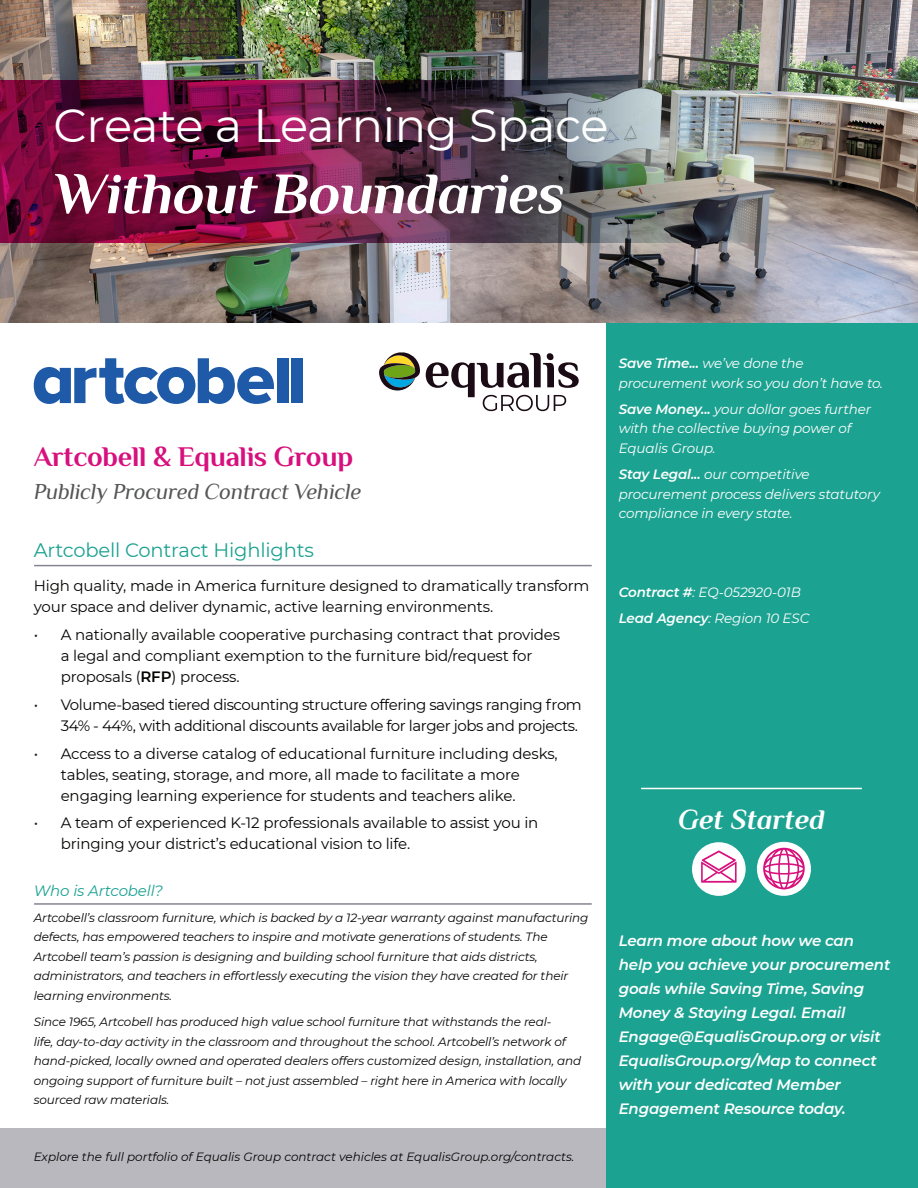
<style>
.page{position:relative;width:918px;height:1188px;background:#fff}
.page>*{position:absolute;margin:0;border:0;box-sizing:border-box;transform-origin:0 0}
.H1_Philosopher_Bold{font:italic 700 58.5px "Philosopher";letter-spacing:-.01em;color:#fff}
.t1{font:46.5px "Montserrat";letter-spacing:-.01em;color:#fff}
._13_16_H3{font:700 28.5px "Philosopher";letter-spacing:-.01em;color:#d7107d}
.Footer_text_Montserr{font:italic 700 28.5px "Philosopher";color:#fff}
._13_16_H3-2{font:italic 22.5px "Philosopher";letter-spacing:-.01em;color:#555656}
._13_16_H3-3{font:19.5px "Montserrat";letter-spacing:-.01em;color:#1ca291}
._10_14_Body_Copy_Bla{font:15px/21px "Montserrat";letter-spacing:-.01em;color:#040503}
.Get_Started_-_body{font:italic 600 15px/24px "Montserrat";letter-spacing:-.01em;color:#fff}
._10_14_Body_Copy_Bla-2{font:15px/21px "Montserrat";letter-spacing:-.03em;color:#040503;text-align:right}
.H5__Who_is{font:italic 15px "Montserrat";letter-spacing:-.01em;color:#1ca291}
.Contract____lead_age{font:italic 13.5px/19.5px "Montserrat";letter-spacing:-.01em;color:#fff}
.H6__Who_is___Body_Co{font:italic 12px/19.5px "Montserrat";letter-spacing:-.01em;color:#040503}
.Footer_text_Montserr-2{font:italic 12px "Montserrat";color:#040503}
.s1{color:#231f20}
.s2{font-weight:600}
</style>
<div class="page">
<div style="left:0;top:1128px;width:605px;height:60px;background:#bab8bf"></div>
<div style="left:606px;top:322px;width:312px;height:866px;background:#1ca291"></div>
<svg style="left:379px;top:352px;width:41px;height:39px"></svg>
<svg style="left:426px;top:353px;width:153px;height:58px"></svg>
<hr style="left:34px;top:565px;width:558px;height:1px;background:#848591">
<hr style="left:34px;top:903px;width:558px;height:2px;background:#848591">
<hr style="left:641px;top:788px;width:221px;height:1px;background:#fff">
<div style="left:692px;top:842px;width:54px;height:54px;background:#fff;border-radius:50%"></div>
<svg style="left:701px;top:850px;width:36px;height:33px"></svg>
<div style="left:757px;top:842px;width:54px;height:54px;background:#fff;border-radius:50%"></div>
<svg style="left:763px;top:848px;width:42px;height:42px"></svg>
<img style="left:0;top:0;width:918px;height:322px">
<img style="left:0;top:80px;width:854px;height:163px">
<svg style="left:34px;top:358px;width:240px;height:46px"></svg>
<div style="left:277px;top:358px;width:11px;height:45px;background:#1f5aa9"></div>
<div style="left:292px;top:358px;width:11px;height:45px;background:#1f5aa9"></div>
<p class="t1" style="left:54px;top:93px;width:557px">Create a Learning Space</p>
<p class="H1_Philosopher_Bold" style="left:54px;top:154px;width:513px">Without Boundaries</p>
<p class="_13_16_H3" style="left:34px;top:437px;width:321px">Artcobell &amp; Equalis Group</p>
<p class="_13_16_H3-2" style="left:34px;top:477px;width:329px">Publicly Procured Contract Vehicle</p>
<p class="_13_16_H3-3" style="left:34px;top:537px;width:282px">Artcobell Contract Highlights</p>
<p class="_10_14_Body_Copy_Bla" style="left:34px;top:575px;width:557px">High quality, made in America furniture designed to dramatically transform your space and deliver dynamic, active learning environments.</p>
<p class="_10_14_Body_Copy_Bla" style="left:61px;top:624px;width:501px;text-indent:-27px"><span class="s1">•</span> A nationally available cooperative purchasing contract that provides a legal and compliant exemption to the furniture bid/request for proposals (<span class="s2">RFP</span>) process.</p>
<p class="_10_14_Body_Copy_Bla-2" style="left:34px;top:694px;width:550px"><span class="s1">•</span> Volume-based tiered discounting structure offering savings ranging from<br>34% - 44%, with additional discounts available for larger jobs and projects.</p>
<p class="_10_14_Body_Copy_Bla" style="left:61px;top:742px;width:498px;text-indent:-27px"><span class="s1">•</span> Access to a diverse catalog of educational furniture including desks, tables, seating, storage, and more, all made to facilitate a more engaging learning experience for students and teachers alike.</p>
<p class="_10_14_Body_Copy_Bla" style="left:61px;top:812px;width:479px;text-indent:-27px"><span class="s1">•</span> A team of experienced K-12 professionals available to assist you in bringing your district’s educational vision to life.</p>
<p class="H5__Who_is" style="left:34px;top:880px;width:131px">Who is Artcobell?</p>
<p class="H6__Who_is___Body_Co" style="left:34px;top:907px;width:556px">Artcobell’s classroom furniture, which is backed by a 12-year warranty against manufacturing defects, has empowered teachers to inspire and motivate generations of students. The Artcobell team’s passion is designing and building school furniture that aids districts, administrators, and teachers in effortlessly executing the vision they have created for their learning environments.</p>
<p class="H6__Who_is___Body_Co" style="left:34px;top:1012px;width:549px">Since 1965, Artcobell has produced high value school furniture that withstands the real-<br>life, day-to-day activity in the classroom and throughout the school. Artcobell’s network of hand-picked, locally owned and operated dealers offers customized design, installation, and ongoing support of furniture built – not just assembled – right here in America with locally sourced raw materials.</p>
<p class="Footer_text_Montserr-2" style="left:34px;top:1149px;width:542px">Explore the full portfolio of Equalis Group contract vehicles at EqualisGroup.org/contracts.</p>
<p class="Contract____lead_age" style="left:619px;top:353px;width:266px"><span class="s2">Save Time...</span> we’ve done the procurement work so you don’t have to.</p>
<p class="Contract____lead_age" style="left:619px;top:399px;width:254px"><span class="s2">Save Money...</span> your dollar goes further with the collective buying power of<br>Equalis Group.</p>
<p class="Contract____lead_age" style="left:619px;top:464px;width:263px"><span class="s2">Stay Legal...</span> our competitive procurement process delivers statutory compliance in every state.</p>
<p class="Contract____lead_age" style="left:619px;top:582px;width:184px"><span class="s2">Contract #</span>: EQ-052920-01B</p>
<p class="Contract____lead_age" style="left:619px;top:608px;width:192px"><span class="s2">Lead Agency</span>: Region 10 ESC</p>
<p class="Footer_text_Montserr" style="left:678px;top:800px;width:148px">Get Started</p>
<p class="Get_Started_-_body" style="left:619px;top:928px;width:273px">Learn more about how we can help you achieve your procurement goals while Saving Time, Saving<br>Money &amp; Staying Legal. Email<br>Engage@EqualisGroup.org or visit<br>EqualisGroup.org/Map to connect with your dedicated Member<br>Engagement Resource today.</p>
</div>
